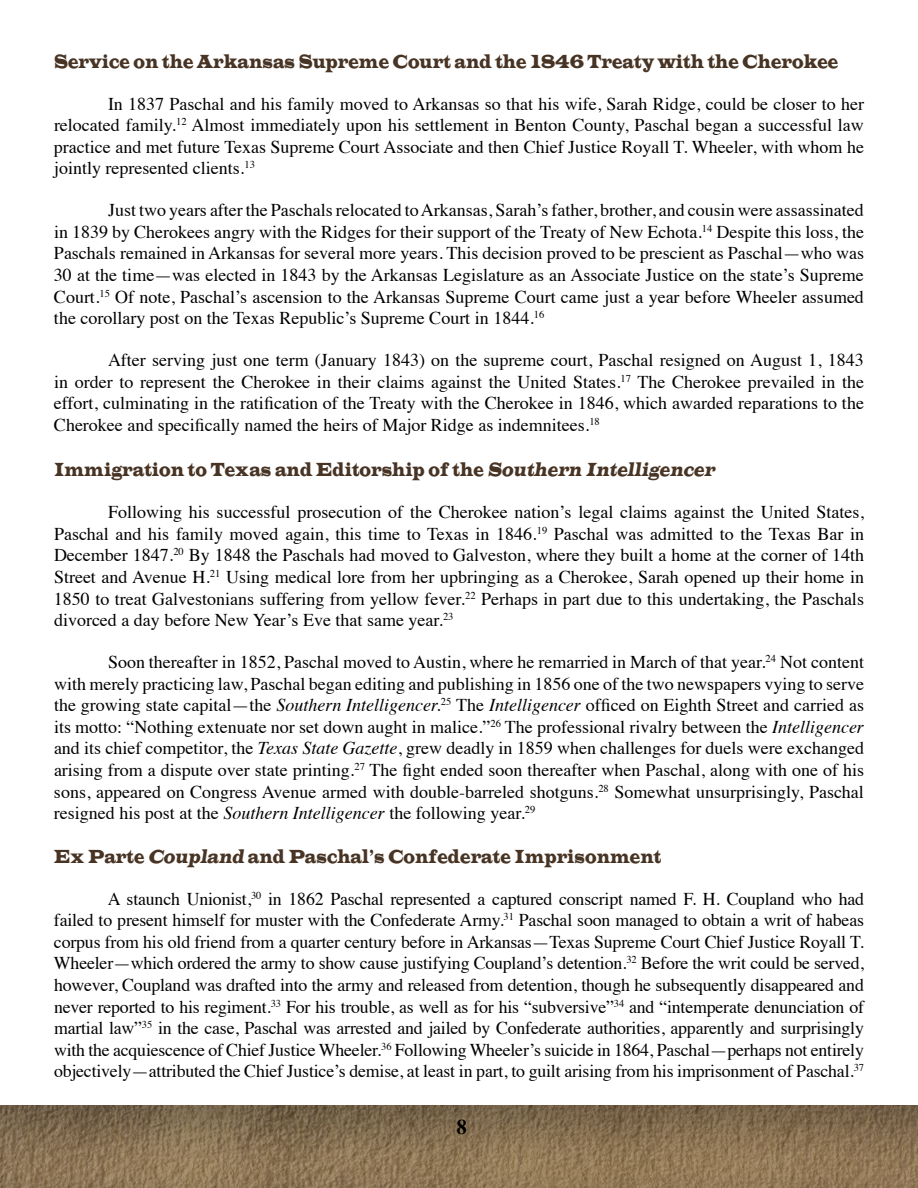
<style>
.page{position:relative;width:918px;height:1188px;background:#fff}
.page>*{position:absolute;margin:0;border:0;box-sizing:border-box;transform-origin:0 0}
.t1{font:700 21px "Times New Roman";color:#000}
.t2{font:19.5px "Latin Wide";letter-spacing:.01em;color:#483424;scale:.6 1}
.t3{font:18px/21.6px "Times";color:#000;text-align:justify}
.s1{font-style:italic}
</style>
<div class="page">
<div style="left:0;top:1095px;width:918px;height:93px;background:#000;opacity:.5"></div>
<p class="t2" style="left:54px;top:49px;width:1309px">Service on the Arkansas Supreme Court and the 1846 Treaty with the Cherokee</p>
<p class="t3" style="left:54px;top:91px;width:812px;text-indent:54px">In 1837 Paschal and his family moved to Arkansas so that his wife, Sarah Ridge, could be closer to her relocated family.<sup>12</sup> Almost immediately upon his settlement in Benton County, Paschal began a successful law practice and met future Texas Supreme Court Associate and then Chief Justice Royall T. Wheeler, with whom he jointly represented clients.<sup>13</sup></p>
<p class="t3" style="left:54px;top:198px;width:812px;text-indent:54px">Just two years after the Paschals relocated to Arkansas, Sarah’s father, brother, and cousin were assassinated in 1839 by Cherokees angry with the Ridges for their support of the Treaty of New Echota.<sup>14</sup> Despite this loss, the Paschals remained in Arkansas for several more years. This decision proved to be prescient as Paschal—who was 30 at the time—was elected in 1843 by the Arkansas Legislature as an Associate Justice on the state’s Supreme Court.<sup>15</sup> Of note, Paschal’s ascension to the Arkansas Supreme Court came just a year before Wheeler assumed the corollary post on the Texas Republic’s Supreme Court in 1844.<sup>16</sup></p>
<p class="t3" style="left:54px;top:348px;width:812px;text-indent:54px">After serving just one term (January 1843) on the supreme court, Paschal resigned on August 1, 1843 in order to represent the Cherokee in their claims against the United States.<sup>17</sup> The Cherokee prevailed in the effort, culminating in the ratification of the Treaty with the Cherokee in 1846, which awarded reparations to the Cherokee and specifically named the heirs of Major Ridge as indemnitees.<sup>18</sup></p>
<p class="t2" style="left:54px;top:457px;width:1109px">Immigration to Texas and Editorship of the <span class="s1">Southern Intelligencer</span></p>
<p class="t3" style="left:54px;top:500px;width:812px;text-indent:54px">Following his successful prosecution of the Cherokee nation’s legal claims against the United States, Paschal and his family moved again, this time to Texas in 1846.<sup>19</sup> Paschal was admitted to the Texas Bar in December 1847.<sup>20</sup> By 1848 the Paschals had moved to Galveston, where they built a home at the corner of 14th Street and Avenue H.<sup>21</sup> Using medical lore from her upbringing as a Cherokee, Sarah opened up their home in 1850 to treat Galvestonians suffering from yellow fever.<sup>22</sup> Perhaps in part due to this undertaking, the Paschals divorced a day before New Year’s Eve that same year.<sup>23</sup></p>
<p class="t3" style="left:54px;top:650px;width:812px;text-indent:54px">Soon thereafter in 1852, Paschal moved to Austin, where he remarried in March of that year.<sup>24</sup> Not content with merely practicing law, Paschal began editing and publishing in 1856 one of the two newspapers vying to serve the growing state capital—the <span class="s1">Southern Intelligencer.</span><sup>25</sup> The <span class="s1">Intelligencer</span> officed on Eighth Street and carried as its motto: “Nothing extenuate nor set down aught in malice.”<sup>26</sup> The professional rivalry between the <span class="s1">Intelligencer </span>and its chief competitor, the <span class="s1">Texas State Gazette</span>, grew deadly in 1859 when challenges for duels were exchanged arising from a dispute over state printing.<sup>27</sup> The fight ended soon thereafter when Paschal, along with one of his sons, appeared on Congress Avenue armed with double-barreled shotguns.<sup>28</sup> Somewhat unsurprisingly, Paschal resigned his post at the <span class="s1">Southern Intelligencer</span> the following year.<sup>29</sup></p>
<p class="t2" style="left:54px;top:844px;width:1014px">Ex Parte <span class="s1">Coupland</span> and Paschal’s Confederate Imprisonment</p>
<p class="t3" style="left:54px;top:886px;width:812px;text-indent:54px">A staunch Unionist,<sup>30</sup> in 1862 Paschal represented a captured conscript named F. H. Coupland who had failed to present himself for muster with the Confederate Army.<sup>31</sup> Paschal soon managed to obtain a writ of habeas corpus from his old friend from a quarter century before in Arkansas—Texas Supreme Court Chief Justice Royall T.<br>Wheeler—which ordered the army to show cause justifying Coupland’s detention.<sup>32</sup> Before the writ could be served, however, Coupland was drafted into the army and released from detention, though he subsequently disappeared and never reported to his regiment.<sup>33</sup> For his trouble, as well as for his “subversive”<sup>34</sup> and “intemperate denunciation of martial law”<sup>35</sup> in the case, Paschal was arrested and jailed by Confederate authorities, apparently and surprisingly with the acquiescence of Chief Justice Wheeler.<sup>36</sup> Following Wheeler’s suicide in 1864, Paschal—perhaps not entirely objectively—attributed the Chief Justice’s demise, at least in part, to guilt arising from his imprisonment of Paschal.<sup>37</sup></p>
<p class="t1" style="left:457px;top:1112px;width:12px">8</p>
</div>
